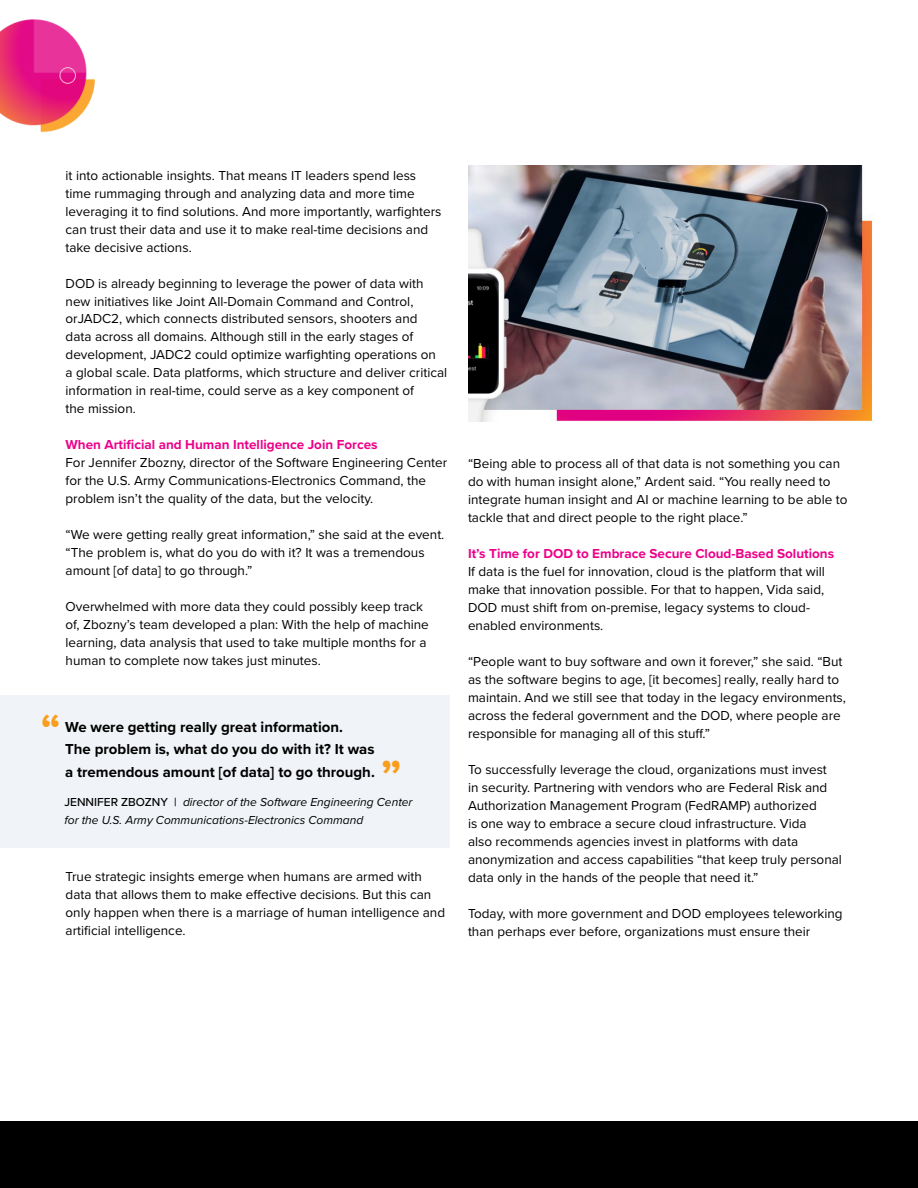
<style>
.page{position:relative;width:918px;height:1188px;background:#fff}
.page>*{position:absolute;margin:0;border:0;box-sizing:border-box;transform-origin:0 0}
.t1{font:700 45px "Proxima Nova";color:#f99d1c}
.t2{font:700 43.5px "Proxima Nova";color:#f99d1c}
.t3{font:700 15px/22.5px "Proxima Nova";color:#000}
.t4{font:13.5px/18px "Proxima Nova";color:#000}
.t5{font:700 13.5px "Proxima Nova";color:#ed008a}
.t6{font:italic 12px/18px "Proxima Nova";color:#000}
.s1{font-weight:500;font-style:normal}
</style>
<div class="page">
<img style="left:0;top:19px;width:95px;height:114px">
<div style="left:0;top:1121px;width:918px;height:67px;background:#000"></div>
<img style="left:468px;top:166px;width:406px;height:255px">
<div style="left:0;top:695px;width:450px;height:152px;background:#f0f3f7"></div>
<p class="t4" style="left:66px;top:165px;width:378px">it into actionable insights. That means IT leaders spend less time rummaging through and analyzing data and more time leveraging it to find solutions. And more importantly, warfighters can trust their data and use it to make real-time decisions and take decisive actions.</p>
<p class="t4" style="left:66px;top:273px;width:383px">DOD is already beginning to leverage the power of data with new initiatives like Joint All-Domain Command and Control, orJADC2, which connects distributed sensors, shooters and<br>data across all domains. Although still in the early stages of development, JADC2 could optimize warfighting operations on<br>a global scale. Data platforms, which structure and deliver critical information in real-time, could serve as a key component of<br>the mission.</p>
<p class="t5" style="left:66px;top:435px;width:314px">When Artificial and Human Intelligence Join Forces</p>
<p class="t4" style="left:66px;top:453px;width:383px">For Jennifer Zbozny, director of the Software Engineering Center for the U.S. Army Communications-Electronics Command, the problem isn’t the quality of the data, but the velocity.</p>
<p class="t4" style="left:66px;top:525px;width:380px">“We were getting really great information,” she said at the event. “The problem is, what do you do with it? It was a tremendous amount [of data] to go through.”</p>
<p class="t4" style="left:66px;top:597px;width:365px">Overwhelmed with more data they could possibly keep track of, Zbozny’s team developed a plan: With the help of machine learning, data analysis that used to take multiple months for a human to complete now takes just minutes.</p>
<h2 class="t2" style="left:41px;top:697px;width:21px">“</h2>
<p class="t3" style="left:65px;top:715px;width:311px">We were getting really great information.<br>The problem is, what do you do with it? It was a tremendous amount [of data] to go through.</p>
<p class="t6" style="left:64px;top:792px;width:350px"><span class="s1">JENNIFER ZBOZNY |</span> director of the Software Engineering Center for the U.S. Army Communications-Electronics Command</p>
<h1 class="t1" style="left:381px;top:742px;width:22px">”</h1>
<p class="t4" style="left:66px;top:867px;width:381px">True strategic insights emerge when humans are armed with data that allows them to make effective decisions. But this can only happen when there is a marriage of human intelligence and artificial intelligence.</p>
<p class="t4" style="left:468px;top:454px;width:381px">“Being able to process all of that data is not something you can do with human insight alone,” Ardent said. “You really need to integrate human insight and AI or machine learning to be able to tackle that and direct people to the right place.”</p>
<p class="t5" style="left:468px;top:543px;width:368px">It’s Time for DOD to Embrace Secure Cloud-Based Solutions</p>
<p class="t4" style="left:468px;top:562px;width:358px">If data is the fuel for innovation, cloud is the platform that will make that innovation possible. For that to happen, Vida said, DOD must shift from on-premise, legacy systems to cloud&shy;enabled environments.</p>
<p class="t4" style="left:468px;top:652px;width:380px">“People want to buy software and own it forever,” she said. “But as the software begins to age, [it becomes] really, really hard to maintain. And we still see that today in the legacy environments, across the federal government and the DOD, where people are responsible for managing all of this stuff.”</p>
<p class="t4" style="left:468px;top:760px;width:375px">To successfully leverage the cloud, organizations must invest<br>in security. Partnering with vendors who are Federal Risk and Authorization Management Program (FedRAMP) authorized<br>is one way to embrace a secure cloud infrastructure. Vida<br>also recommends agencies invest in platforms with data anonymization and access capabilities “that keep truly personal data only in the hands of the people that need it.”</p>
<p class="t4" style="left:468px;top:904px;width:376px">Today, with more government and DOD employees teleworking than perhaps ever before, organizations must ensure their</p>
</div>
